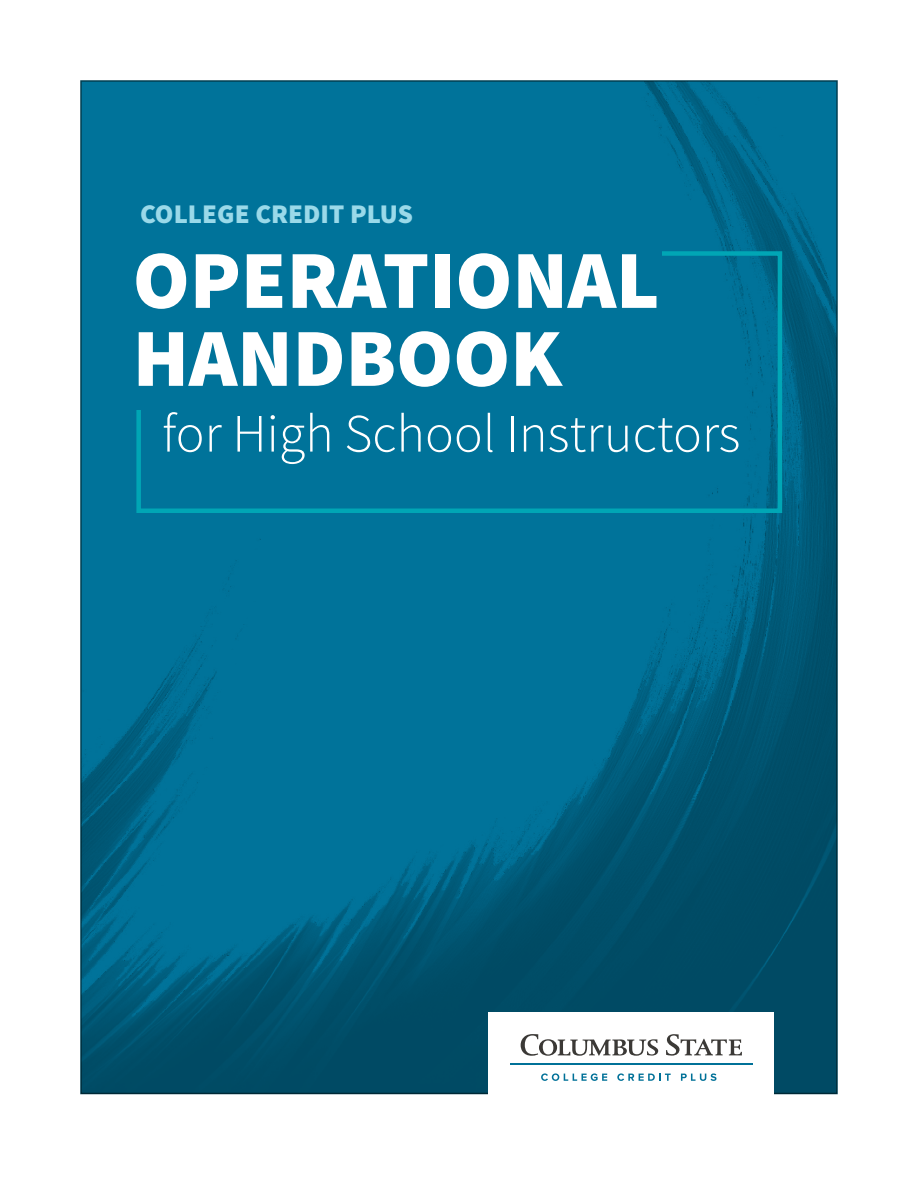
<style>
.page{position:relative;width:918px;height:1188px;background:#fff}
.page>*{position:absolute;margin:0;border:0;box-sizing:border-box;transform-origin:0 0}
.t1{font:900 82.5px/78px "Source Sans Pro";color:#fff}
.t2{font:300 54px "Source Sans Pro";color:#fff}
.t3{font:900 27px "Source Sans Pro";color:#9ad9e9}
</style>
<div class="page">
<img style="left:81px;top:81px;width:756px;height:1013px">
<div style="left:136px;top:251px;width:646px;height:262px;border:4px solid #00a6b5"></div>
<div style="left:489px;top:1012px;width:285px;height:90px;background:#fff"></div>
<svg style="left:521px;top:1034px;width:137px;height:22px"></svg>
<svg style="left:666px;top:1034px;width:76px;height:22px"></svg>
<hr style="left:510px;top:1064px;width:242px;height:1px;background:#007198">
<svg style="left:541px;top:1073px;width:66px;height:8px"></svg>
<svg style="left:617px;top:1073px;width:54px;height:8px"></svg>
<svg style="left:681px;top:1073px;width:35px;height:8px"></svg>
<div style="left:133px;top:246px;width:529px;height:163px;background:#00739a"></div>
<p class="t3" style="left:140px;top:196px;width:274px">COLLEGE CREDIT PLUS</p>
<h1 class="t1" style="left:133px;top:245px;width:529px">OPERATIONAL<br>HANDBOOK</h1>
<p class="t2" style="left:162px;top:401px;width:580px">for High School Instructors</p>
</div>
